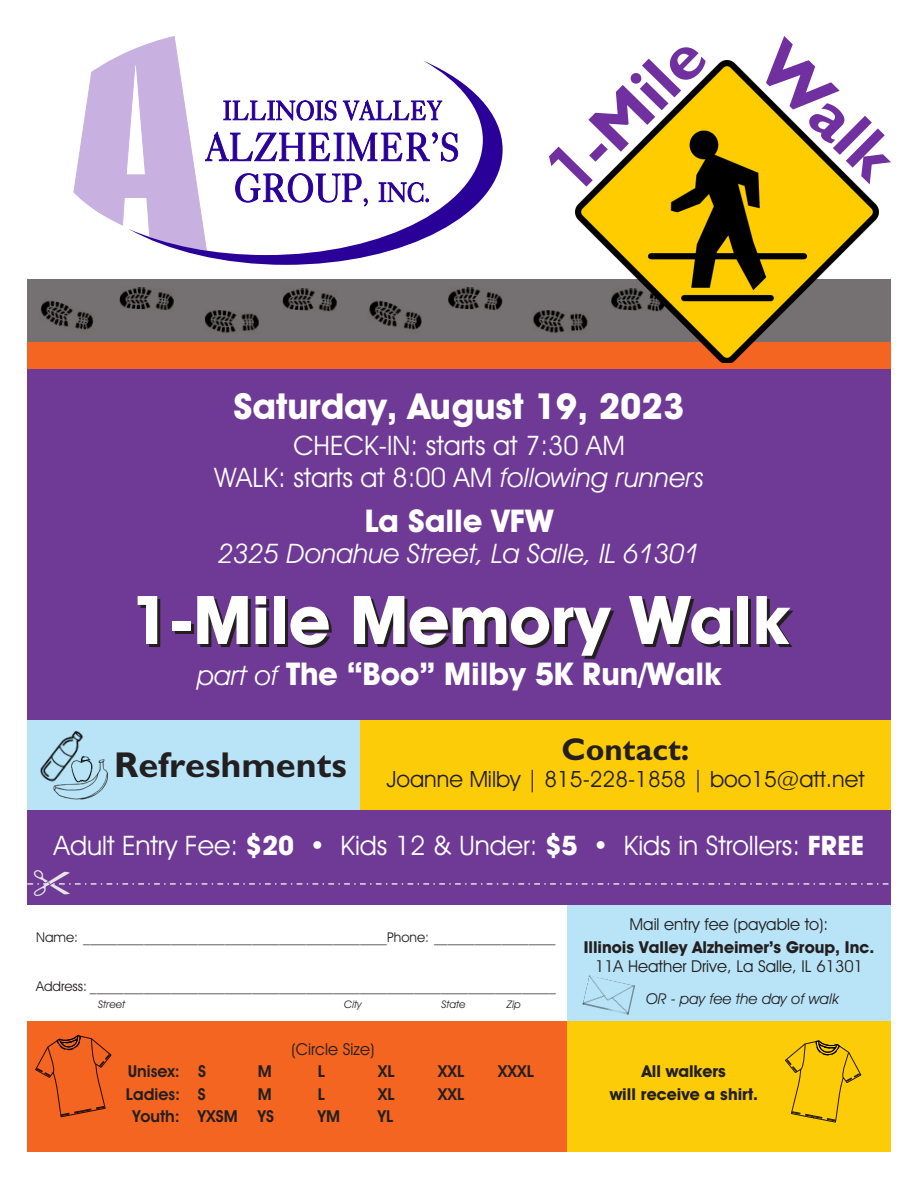
<style>
.page{position:relative;width:918px;height:1188px;background:#fff}
.page>*{position:absolute;margin:0;border:0;box-sizing:border-box;transform-origin:0 0}
.t1{font:700 67.5px "Avant Garde IT Cby BT";color:#fff}
.t2{font:700 36px "Avant Garde IT Cby BT";color:#fff}
.t3{font:700 36px "Gill Sans";color:#231f20}
.t4{font:700 31.5px "Avant Garde IT Cby BT";color:#fff}
.t5{font:700 31.5px "Gill Sans";color:#231f20}
.t6{font:27px/31.5px "Avant Garde IT Cby BT";color:#fff;text-align:center}
.t7{font:italic 27px "Avant Garde IT Cby BT";color:#fff}
.t8{font:22.5px "Avant Garde IT Cby BT";color:#231f20}
.t9{font:16.5px "Avant Garde IT Cby BT";color:#231f20}
.t10{font:700 16.5px/22.5px "Avant Garde IT Cby BT";color:#231f20;text-align:center}
.t11{font:600 16.5px "Avant Garde IT Cby BT";color:#231f20}
.t12{font:italic 15px "Avant Garde IT Cby BT";color:#231f20}
.t13{font:13.5px "Avant Garde IT Cby BT";color:#231f20}
.t14{font:italic 10.5px "Avant Garde IT Cby BT";color:#231f20}
.s1{font-style:italic}
.s2{font-weight:400;font-style:italic;font-size:27px}
.s3{font-weight:700}
</style>
<div class="page">
<div style="left:27px;top:720px;width:333px;height:90px;background:#b9e4f7"></div>
<div style="left:567px;top:904px;width:324px;height:118px;background:#b9e4f7"></div>
<div style="left:27px;top:279px;width:864px;height:63px;background:#757071"></div>
<div style="left:27px;top:342px;width:864px;height:27px;background:#f36521"></div>
<div style="left:27px;top:1022px;width:540px;height:130px;background:#f36521"></div>
<img style="left:205px;top:310px;width:54px;height:23px">
<img style="left:119px;top:287px;width:55px;height:23px">
<img style="left:58px;top:312px;width:36px;height:18px">
<img style="left:40px;top:300px;width:29px;height:25px">
<img style="left:57px;top:307px;width:16px;height:18px">
<img style="left:282px;top:288px;width:55px;height:24px">
<img style="left:533px;top:310px;width:42px;height:23px">
<img style="left:448px;top:287px;width:55px;height:23px">
<img style="left:387px;top:311px;width:35px;height:19px">
<img style="left:369px;top:300px;width:29px;height:25px">
<img style="left:385px;top:307px;width:17px;height:18px">
<svg style="left:458px;top:80px;width:45px;height:140px"></svg>
<svg style="left:73px;top:36px;width:385px;height:229px"></svg>
<div style="left:27px;top:369px;width:864px;height:351px;background:#6e3a96"></div>
<svg style="left:549px;top:47px;width:157px;height:129px"></svg>
<svg style="left:774px;top:36px;width:117px;height:128px"></svg>
<img style="left:575px;top:61px;width:303px;height:302px">
<img style="left:40px;top:730px;width:44px;height:52px">
<img style="left:53px;top:759px;width:54px;height:41px">
<img style="left:65px;top:752px;width:32px;height:32px">
<div style="left:360px;top:720px;width:531px;height:90px;background:#fdcc09"></div>
<div style="left:567px;top:1022px;width:324px;height:130px;background:#fdcc09"></div>
<div style="left:27px;top:810px;width:864px;height:94px;background:#6e3a96"></div>
<img style="left:582px;top:975px;width:53px;height:40px">
<svg style="left:35px;top:1035px;width:77px;height:83px"></svg>
<svg style="left:785px;top:1041px;width:77px;height:82px"></svg>
<svg style="left:27px;top:883px;width:862px;height:2px"></svg>
<h2 class="t2" style="left:234px;top:384px;width:452px">Saturday, August 19, 2023</h2>
<h3 class="t6" style="left:214px;top:429px;width:491px">CHECK-IN: starts at 7:30 AM<br>WALK: starts at 8:00 AM <span class="s1">following runners</span></h3>
<h3 class="t4" style="left:365px;top:501px;width:190px">La Salle VFW</h3>
<h3 class="t7" style="left:218px;top:537px;width:483px">2325 Donahue Street, La Salle, IL 61301</h3>
<h1 class="t1" style="left:130px;top:579px;width:660px">1-Mile Memory Walk</h1>
<h3 class="t4" style="left:197px;top:654px;width:525px"><span class="s2">part of</span> The “Boo” Milby 5K Run/Walk</h3>
<h2 class="t3" style="left:114px;top:744px;width:234px">Refreshments</h2>
<h3 class="t5" style="left:562px;top:731px;width:129px">Contact:</h3>
<h3 class="t8" style="left:386px;top:765px;width:480px">Joanne Milby | 815-228-1858 | boo15@att.net</h3>
<h3 class="t6" style="left:54px;top:829px;width:812px">Adult Entry Fee: <span class="s3">$20</span> • Kids 12 &amp; Under: <span class="s3">$5</span> • Kids in Strollers: <span class="s3">FREE</span></h3>
<p class="t13" style="left:36px;top:929px;width:521px">Name: _____________________________________________Phone: __________________</p>
<p class="t13" style="left:36px;top:978px;width:521px">Address: _____________________________________________________________________</p>
<p class="t14" style="left:98px;top:998px;width:28px">Street</p>
<p class="t14" style="left:344px;top:998px;width:19px">City</p>
<p class="t14" style="left:442px;top:998px;width:25px">State</p>
<p class="t14" style="left:507px;top:998px;width:15px">Zip</p>
<p class="t9" style="left:291px;top:1039px;width:85px">(Circle Size)</p>
<p class="t11" style="left:128px;top:1062px;width:80px">Unisex: S</p>
<p class="t11" style="left:258px;top:1062px;width:15px">M</p>
<p class="t11" style="left:318px;top:1062px;width:9px">L</p>
<p class="t11" style="left:378px;top:1062px;width:18px">XL</p>
<p class="t11" style="left:438px;top:1062px;width:28px">XXL</p>
<p class="t11" style="left:498px;top:1062px;width:38px">XXXL</p>
<p class="t11" style="left:126px;top:1084px;width:81px">Ladies: S</p>
<p class="t11" style="left:258px;top:1084px;width:15px">M</p>
<p class="t11" style="left:318px;top:1084px;width:9px">L</p>
<p class="t11" style="left:378px;top:1084px;width:18px">XL</p>
<p class="t11" style="left:438px;top:1084px;width:28px">XXL</p>
<p class="t11" style="left:132px;top:1107px;width:143px">Youth: YXSM YS</p>
<p class="t11" style="left:318px;top:1107px;width:24px">YM</p>
<p class="t11" style="left:378px;top:1107px;width:17px">YL</p>
<p class="t9" style="left:630px;top:914px;width:200px">Mail entry fee (payable to):</p>
<p class="t10" style="left:584px;top:936px;width:292px">Illinois Valley Alzheimer’s Group, Inc.</p>
<p class="t9" style="left:595px;top:956px;width:269px">11A Heather Drive, La Salle, IL 61301</p>
<p class="t12" style="left:646px;top:989px;width:194px">OR - pay fee the day of walk</p>
<p class="t10" style="left:610px;top:1060px;width:150px">All walkers<br>will receive a shirt.</p>
</div>
